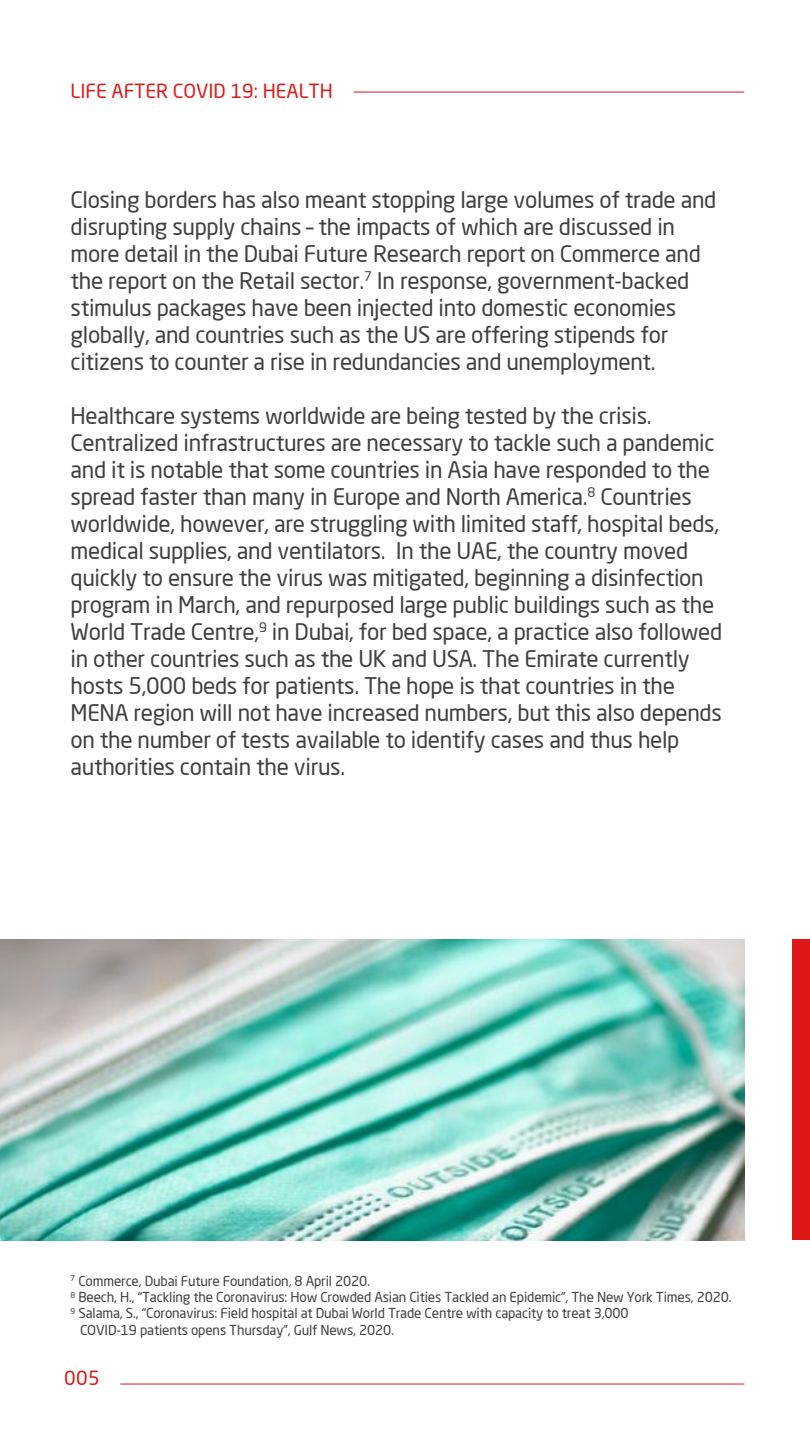
<style>
.page{position:relative;width:810px;height:1440px;background:#fff}
.page>*{position:absolute;margin:0;border:0;box-sizing:border-box;transform-origin:0 0}
.t1{font:22.5px/27px "Neo Sans Arabic";letter-spacing:-.015em;color:#404040}
.t2{font:19.2px "Neo Sans Arabic";color:#dd1817}
.t3{font:13.5px "Neo Sans Arabic";letter-spacing:-.01em;color:#404040}
</style>
<div class="page">
<hr style="left:120px;top:1384px;width:624px;height:1px;background:#dd1817">
<img style="left:0;top:939px;width:744px;height:301px">
<div style="left:793px;top:939px;width:17px;height:301px;background:#dd1817"></div>
<hr style="left:354px;top:92px;width:390px;height:1px;background:#dd1817">
<p class="t2" style="left:71px;top:76px;width:264px">LIFE AFTER COVID 19: HEALTH</p>
<p class="t1" style="left:71px;top:186px;width:647px">Closing borders has also meant stopping large volumes of trade and disrupting supply chains – the impacts of which are discussed in more detail in the Dubai Future Research report on Commerce and the report on the Retail sector.<sup>7</sup> In response, government-backed stimulus packages have been injected into domestic economies globally, and countries such as the US are offering stipends for citizens to counter a rise in redundancies and unemployment.</p>
<p class="t1" style="left:71px;top:402px;width:653px">Healthcare systems worldwide are being tested by the crisis.<br>Centralized infrastructures are necessary to tackle such a pandemic and it is notable that some countries in Asia have responded to the spread faster than many in Europe and North America.<sup>8</sup> Countries worldwide, however, are struggling with limited staff, hospital beds, medical supplies, and ventilators. In the UAE, the country moved quickly to ensure the virus was mitigated, beginning a disinfection program in March, and repurposed large public buildings such as the World Trade Centre,<sup>9</sup> in Dubai, for bed space, a practice also followed in other countries such as the UK and USA. The Emirate currently hosts 5,000 beds for patients. The hope is that countries in the MENA region will not have increased numbers, but this also depends on the number of tests available to identify cases and thus help authorities contain the virus.</p>
<p class="t3" style="left:71px;top:1271px;width:301px"><sup>7</sup> Commerce, Dubai Future Foundation, 8 April 2020.</p>
<p class="t3" style="left:71px;top:1287px;width:663px"><sup>8</sup> Beech, H., “Tackling the Coronavirus: How Crowded Asian Cities Tackled an Epidemic”, The New York Times, 2020.</p>
<p class="t3" style="left:71px;top:1303px;width:559px"><sup>9</sup> Salama, S., “Coronavirus: Field hospital at Dubai World Trade Centre with capacity to treat 3,000</p>
<p class="t3" style="left:80px;top:1319px;width:315px">COVID-19 patients opens Thursday”, Gulf News, 2020.</p>
<p class="t2" style="left:64px;top:1364px;width:37px">005</p>
</div>
